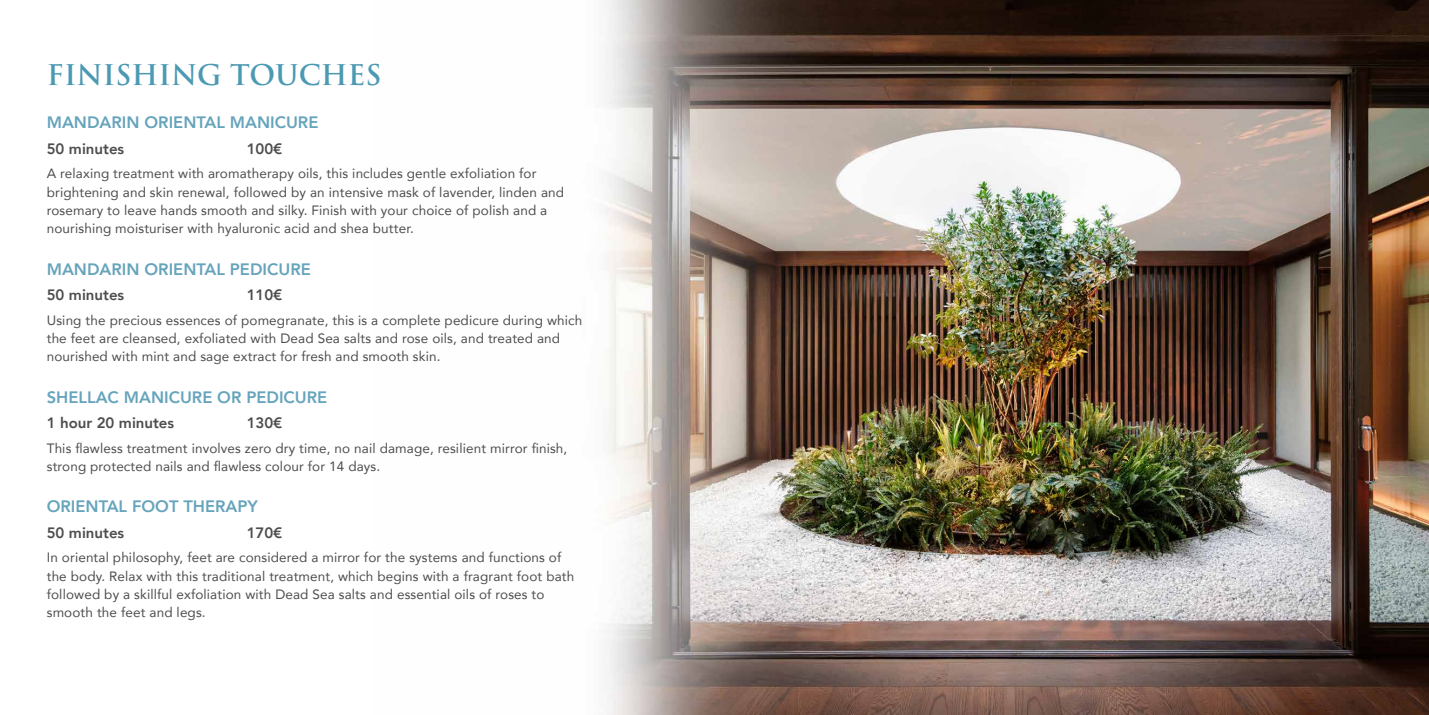
<style>
.page{position:relative;width:1429px;height:715px;background:#fff}
.page>*{position:absolute;margin:0;border:0;box-sizing:border-box;transform-origin:0 0}
.t1{font:700 27.75px "Trajan Pro";color:#4c99b3}
.t2{font:800 16.5px "Avenir";color:#66a4bc}
.t3{font:800 15px "Avenir";color:#4d4d4f}
.t4{font:13.5px/18.3px "Avenir";letter-spacing:.01em;color:#4d4d4f}
</style>
<div class="page">
<img style="left:605px;top:0;width:824px;height:714px">
<h1 class="t1" style="left:47px;top:57px;width:336px">FINISHING TOUCHES</h1>
<p class="t2" style="left:47px;top:110px;width:273px">MANDARIN ORIENTAL MANICURE</p>
<p class="t3" style="left:47px;top:137px;width:79px">50 minutes</p>
<p class="t3" style="left:247px;top:137px;width:37px">100€</p>
<p class="t4" style="left:47px;top:164px;width:519px">A relaxing treatment with aromatherapy oils, this includes gentle exfoliation for brightening and skin renewal, followed by an intensive mask of lavender, linden and rosemary to leave hands smooth and silky. Finish with your choice of polish and a nourishing moisturiser with hyaluronic acid and shea butter.</p>
<p class="t2" style="left:47px;top:256px;width:265px">MANDARIN ORIENTAL PEDICURE</p>
<p class="t3" style="left:47px;top:283px;width:79px">50 minutes</p>
<p class="t3" style="left:247px;top:283px;width:37px">110€</p>
<p class="t4" style="left:47px;top:310px;width:537px">Using the precious essences of pomegranate, this is a complete pedicure during which the feet are cleansed, exfoliated with Dead Sea salts and rose oils, and treated and nourished with mint and sage extract for fresh and smooth skin.</p>
<p class="t2" style="left:47px;top:384px;width:282px">SHELLAC MANICURE OR PEDICURE</p>
<p class="t3" style="left:47px;top:411px;width:129px">1 hour 20 minutes</p>
<p class="t3" style="left:247px;top:411px;width:37px">130€</p>
<p class="t4" style="left:47px;top:438px;width:522px">This flawless treatment involves zero dry time, no nail damage, resilient mirror finish, strong protected nails and flawless colour for 14 days.</p>
<p class="t2" style="left:47px;top:493px;width:213px">ORIENTAL FOOT THERAPY</p>
<p class="t3" style="left:47px;top:520px;width:79px">50 minutes</p>
<p class="t3" style="left:247px;top:520px;width:37px">170€</p>
<p class="t4" style="left:47px;top:548px;width:529px">In oriental philosophy, feet are considered a mirror for the systems and functions of the body. Relax with this traditional treatment, which begins with a fragrant foot bath followed by a skillful exfoliation with Dead Sea salts and essential oils of roses to smooth the feet and legs.</p>
</div>
